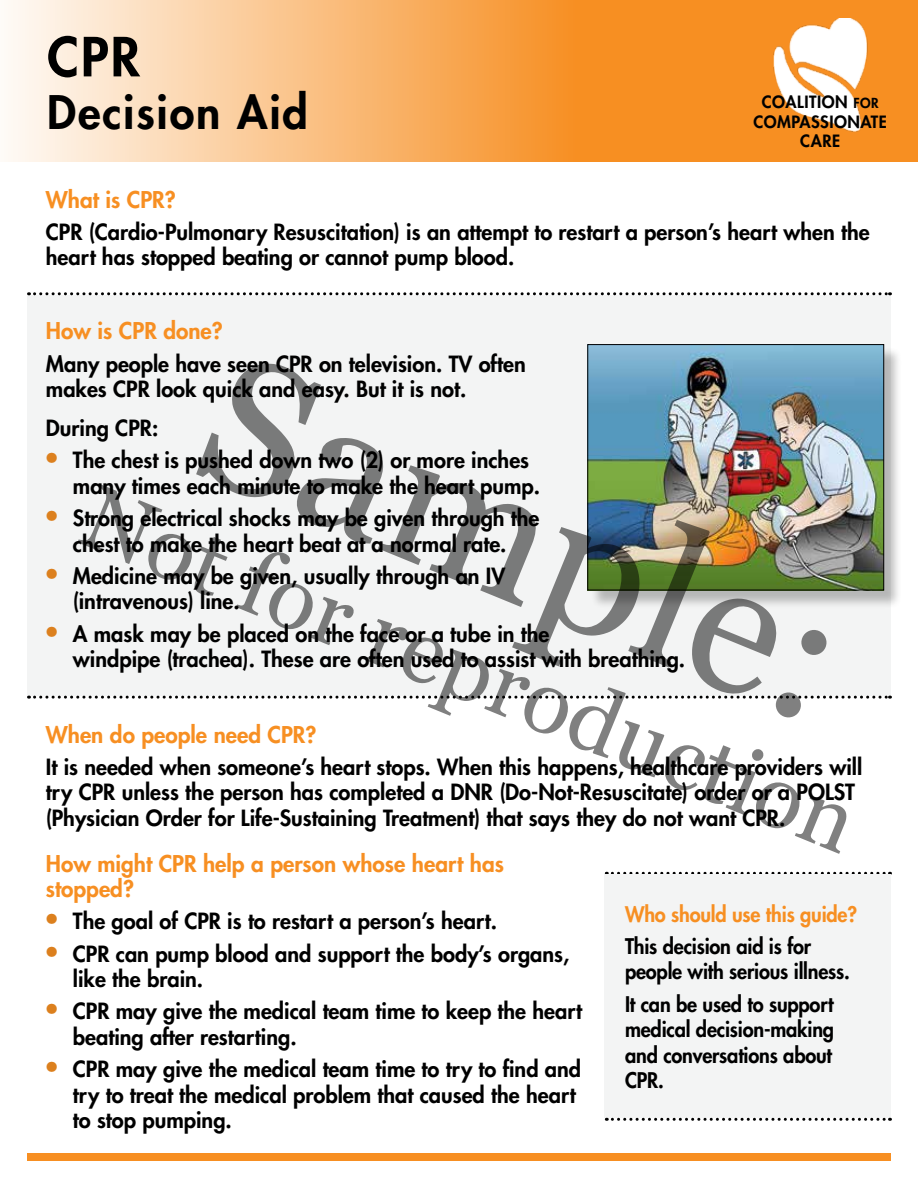
<style>
.page{position:relative;width:918px;height:1188px;background:#fff}
.page>*{position:absolute;margin:0;border:0;box-sizing:border-box;transform-origin:0 0}
.t1{font:187.5px "Georgia";color:#000}
.t2{font:90px "Georgia";color:#000}
.t3{font:800 52.5px "Futura Std";color:#000}
.t4{font:800 45px "Futura Std";letter-spacing:.04em;color:#000}
.t5{font:800 22.5px/25.5px "Futura Std";color:#f78f22}
.t6{font:800 21.75px/25.5px "Futura Std";color:#000}
.t7{font:800 21px/25.5px "Futura Std";letter-spacing:-.01em;color:#000;scale:.95 1}
.t8{font:800 21px "Futura Std";letter-spacing:-.01em;color:#f78f22;scale:.95 1}
.t9{font:800 16.5px/19.5px "Futura Std";letter-spacing:.03em;color:#000;text-align:center}
.s1{font-size:13.5px}
.s2{font-weight:400;font-size:27px;color:#dc801e}
</style>
<div class="page">
<div style="left:27px;top:1154px;width:864px;height:7px;background:#f78f22"></div>
<svg style="left:8px;top:0;width:910px;height:162px;background:#f9b36a"></svg>
<div style="left:27px;top:295px;width:864px;height:401px;background:#f3f4f4"></div>
<svg style="left:35px;top:696px;width:856px;height:3px"></svg>
<svg style="left:35px;top:292px;width:856px;height:3px"></svg>
<div style="left:590px;top:347px;width:312px;height:262px;background:#000;opacity:.25"></div>
<img style="left:590px;top:346px;width:292px;height:242px">
<div style="left:588px;top:344px;width:296px;height:246px;border:1px solid #000"></div>
<svg style="left:606px;top:872px;width:285px;height:3px"></svg>
<div style="left:605px;top:875px;width:286px;height:243px;background:#f3f4f4"></div>
<svg style="left:606px;top:1118px;width:285px;height:3px"></svg>
<img style="left:763px;top:18px;width:114px;height:120px">
<h3 class="t3" style="left:47px;top:24px;width:94px">CPR</h3>
<h3 class="t4" style="left:47px;top:84px;width:262px">Decision Aid</h3>
<p class="t9" style="left:753px;top:92px;width:135px">COALITION <span class="s1">FOR<br></span>COMPASSIONATE<br>CARE</p>
<p class="t5" style="left:46px;top:187px;width:131px">What is CPR?</p>
<p class="t6" style="left:46px;top:219px;width:825px">CPR (Cardio-Pulmonary Resuscitation) is an attempt to restart a person’s heart when the heart has stopped beating or cannot pump blood.</p>
<p class="t5" style="left:46px;top:318px;width:178px">How is CPR done?</p>
<p class="t6" style="left:46px;top:351px;width:481px">Many people have seen CPR on television. TV often makes CPR look quick and easy. But it is not.</p>
<p class="t6" style="left:46px;top:415px;width:114px">During CPR:</p>
<p class="t6" style="left:73px;top:448px;width:469px;text-indent:-29px"><span class="s2">•</span> The chest is pushed down two (2) or more inches many times each minute to make the heart pump.</p>
<p class="t6" style="left:44px;top:505px;width:497px;text-align:center"><span class="s2">•</span> Strong electrical shocks may be given through the chest to make the heart beat at a normal rate.</p>
<p class="t6" style="left:73px;top:563px;width:434px;text-indent:-29px"><span class="s2">•</span> Medicine may be given, usually through an IV (intravenous) line.</p>
<p class="t6" style="left:73px;top:621px;width:614px;text-indent:-29px"><span class="s2">•</span> A mask may be placed on the face or a tube in the<br>windpipe (trachea). These are often used to assist with breathing.</p>
<h1 class="t1" style="left:253px;top:307px;width:676px;rotate:22deg">Sample:</h1>
<h2 class="t2" style="left:107px;top:464px;width:829px;rotate:22deg">Not for reproduction</h2>
<p class="t5" style="left:46px;top:722px;width:272px">When do people need CPR?</p>
<p class="t6" style="left:46px;top:754px;width:818px">It is needed when someone’s heart stops. When this happens, healthcare providers will try CPR unless the person has completed a DNR (Do-Not-Resuscitate) order or a POLST (Physician Order for Life-Sustaining Treatment) that says they do not want CPR.</p>
<p class="t5" style="left:46px;top:851px;width:460px">How might CPR help a person whose heart has stopped?</p>
<p class="t6" style="left:44px;top:909px;width:455px"><span class="s2">•</span> The goal of CPR is to restart a person’s heart.</p>
<p class="t6" style="left:73px;top:941px;width:498px;text-indent:-29px"><span class="s2">•</span> CPR can pump blood and support the body’s organs, like the brain.</p>
<p class="t6" style="left:73px;top:999px;width:511px;text-indent:-29px"><span class="s2">•</span> CPR may give the medical team time to keep the heart beating after restarting.</p>
<p class="t6" style="left:73px;top:1056px;width:510px;text-indent:-29px"><span class="s2">•</span> CPR may give the medical team time to try to find and try to treat the medical problem that caused the heart to stop pumping.</p>
<p class="t8" style="left:625px;top:901px;width:246px">Who should use this guide?</p>
<p class="t7" style="left:625px;top:933px;width:238px">This decision aid is for people with serious illness.</p>
<p class="t7" style="left:625px;top:991px;width:222px;text-align:justify">It can be used to support medical decision-making and conversations about CPR.</p>
</div>
